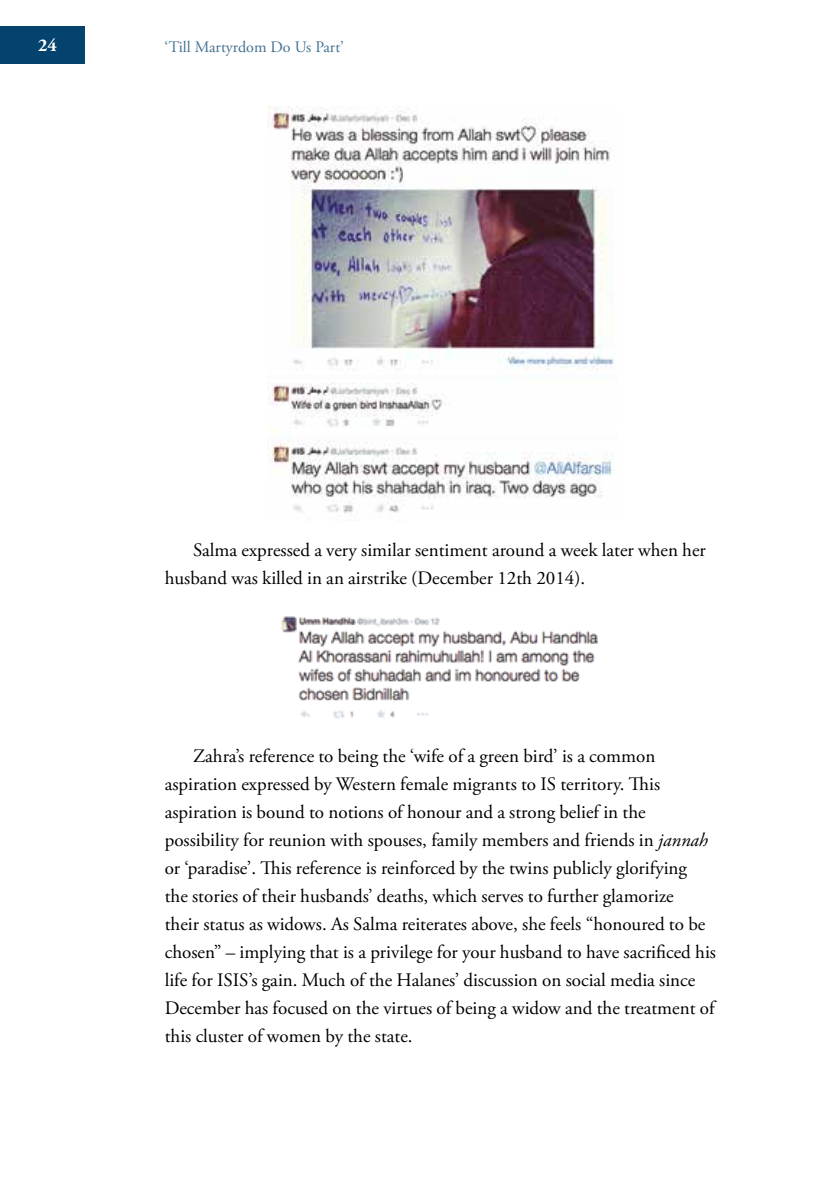
<style>
.page{position:relative;width:840px;height:1191px;background:#fff}
.page>*{position:absolute;margin:0;border:0;box-sizing:border-box;transform-origin:0 0}
.t1{font:19px/28px "Adobe Garamond Pro";color:#000}
.t2{font:700 18px "Adobe Garamond Pro";color:#fff}
.t3{font:16px "Adobe Garamond Pro";color:#437293}
.s1{font-style:italic}
</style>
<div class="page">
<div style="left:0;top:27px;width:84px;height:37px;background:#05436f"></div>
<img style="left:268px;top:107px;width:346px;height:406px">
<img style="left:281px;top:616px;width:317px;height:103px">
<p class="t2" style="left:38px;top:35px;width:20px">24</p>
<p class="t3" style="left:164px;top:38px;width:180px">‘Till Martyrdom Do Us Part’</p>
<p class="t1" style="left:165px;top:537px;width:542px;text-indent:28px">Salma expressed a very similar sentiment around a week later when her husband was killed in an airstrike (December 12th 2014).</p>
<p class="t1" style="left:165px;top:742px;width:552px;text-indent:28px">Zahra’s reference to being the ‘wife of a green bird’ is a common aspiration expressed by Western female migrants to IS territory. This aspiration is bound to notions of honour and a strong belief in the possibility for reunion with spouses, family members and friends in <span class="s1">jannah </span>or ‘paradise’. This reference is reinforced by the twins publicly glorifying<br>the stories of their husbands’ deaths, which serves to further glamorize<br>their status as widows. As Salma reiterates above, she feels “honoured to be chosen” – implying that is a privilege for your husband to have sacrificed his life for ISIS’s gain. Much of the Halanes’ discussion on social media since December has focused on the virtues of being a widow and the treatment of this cluster of women by the state.</p>
</div>
